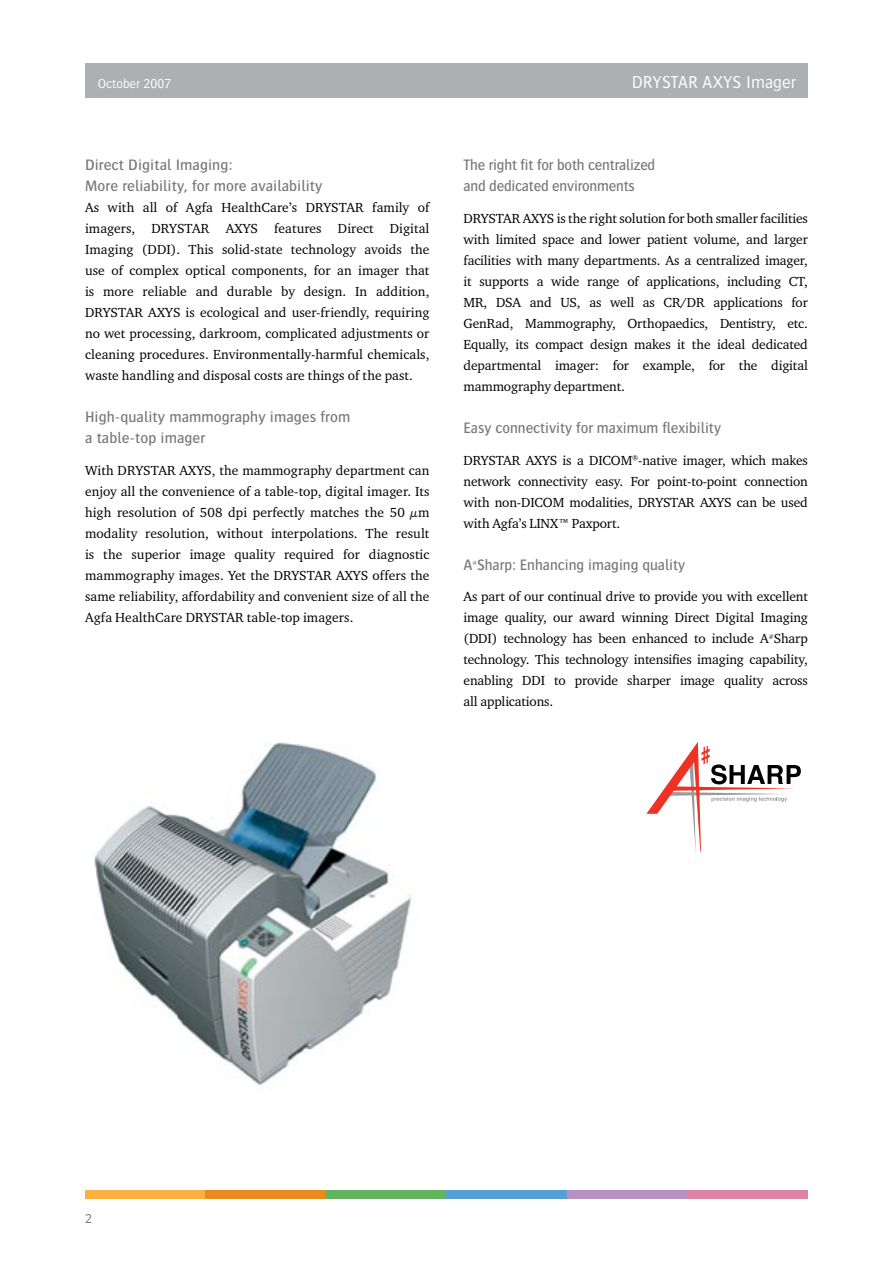
<style>
.page{position:relative;width:893px;height:1263px;background:#fff}
.page>*{position:absolute;margin:0;border:0;box-sizing:border-box;transform-origin:0 0}
.t1{font:300 18px "Bosis For Agfa";color:#fff}
.Subtitle{font:500 15.75px/21px "Bosis For Agfa";color:#76787b}
.Body{font:500 15.75px/21px "Bosis For Agfa";letter-spacing:.005em;color:#76787b}
.Subtitle-2{font:500 15.75px/21px "Bosis For Agfa";color:#76787b;scale:.96 1}
.Body-2{font:13.5px/21px "Charter ITC For Agfa";letter-spacing:-.01em;color:#000;text-align:justify}
.t2{font:300 13.5px "Bosis For Agfa";color:#fff}
</style>
<div class="page">
<div style="left:85px;top:64px;width:723px;height:34px;background:#adafb2"></div>
<div style="left:85px;top:1191px;width:121px;height:8px;background:#fbb03f"></div>
<div style="left:206px;top:1191px;width:120px;height:8px;background:#ec891d"></div>
<div style="left:326px;top:1191px;width:120px;height:8px;background:#65b360"></div>
<div style="left:446px;top:1191px;width:121px;height:8px;background:#569fd3"></div>
<div style="left:567px;top:1191px;width:120px;height:8px;background:#b890c2"></div>
<div style="left:687px;top:1191px;width:121px;height:8px;background:#dc83a6"></div>
<svg style="left:646px;top:742px;width:155px;height:110px"></svg>
<img style="left:94px;top:742px;width:318px;height:344px">
<p class="t2" style="left:98px;top:77px;width:75px">October 2007</p>
<p class="t1" style="left:632px;top:73px;width:166px">DRYSTAR AXYS Imager</p>
<p class="Body" style="left:85px;top:155px;width:239px">Direct Digital Imaging:<br>More reliability, for more availability</p>
<p class="Body-2" style="left:85px;top:197px;width:346px">As with all of Agfa HealthCare’s DRYSTAR family of imagers, DRYSTAR AXYS features Direct Digital Imaging (DDI). This solid-state technology avoids the use of complex optical components, for an imager that is more reliable and durable by design. In addition, DRYSTAR AXYS is ecological and user-friendly, requiring no wet processing, darkroom, complicated adjustments or cleaning procedures. Environmentally-harmful chemicals, waste handling and disposal costs are things of the past.</p>
<p class="Subtitle" style="left:85px;top:407px;width:267px">H igh-quality mammography images from a table-top imager</p>
<p class="Body-2" style="left:85px;top:460px;width:346px">With DRYSTAR AXYS, the mammography department can enjoy all the convenience of a table-top, digital imager. Its high resolution of 508 dpi perfectly matches the 50 µm modality resolution, without interpolations. The result is the superior image quality required for diagnostic mammography images. Yet the DRYSTAR AXYS offers the same reliability, affordability and convenient size of all the Agfa HealthCare DRYSTAR table-top imagers.</p>
<p class="Subtitle-2" style="left:463px;top:155px;width:201px">The right fit for both centralized and dedicated environments</p>
<p class="Body-2" style="left:463px;top:208px;width:346px">DRYSTAR AXYS is the right solution for both smaller facilities with limited space and lower patient volume, and larger facilities with many departments. As a centralized imager, it supports a wide range of applications, including CT, MR, DSA and US, as well as CR/DR applications for GenRad, Mammography, Orthopaedics, Dentistry, etc.<br>Equally, its compact design makes it the ideal dedicated departmental imager: for example, for the digital mammography department.</p>
<p class="Subtitle" style="left:463px;top:417px;width:259px">Easy connectivity for maximum flexibility</p>
<p class="Body-2" style="left:463px;top:449px;width:346px">DRYSTAR AXYS is a DICOM<sup>®</sup>-native imager, which makes network connectivity easy. For point-to-point connection with non-DICOM modalities, DRYSTAR AXYS can be used with Agfa’s LINX™ Paxport.</p>
<p class="Subtitle" style="left:463px;top:554px;width:223px">A<sup>#</sup>Sharp: Enhancing imaging quality</p>
<p class="Body-2" style="left:463px;top:586px;width:346px">As part of our continual drive to provide you with excellent image quality, our award winning Direct Digital Imaging (DDI) technology has been enhanced to include A<sup>#</sup>Sharp technology. This technology intensifies imaging capability, enabling DDI to provide sharper image quality across all applications.</p>
</div>
